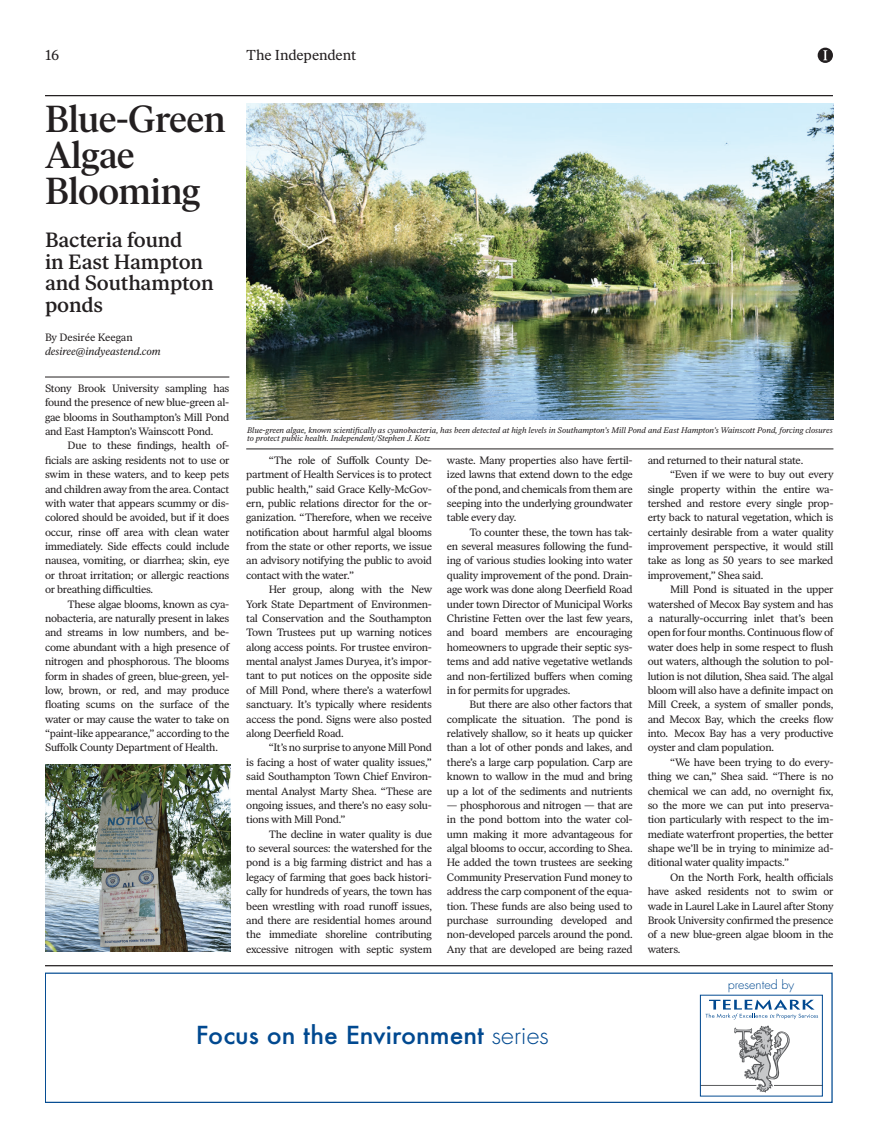
<style>
.page{position:relative;width:878px;height:1148px;background:#fff}
.page>*{position:absolute;margin:0;border:0;box-sizing:border-box;transform-origin:0 0}
.t1{font:500 37.5px/35.9px "Ivar Headline";letter-spacing:-.015em;color:#231f20}
.t2{font:500 24.12px "Futura";color:#014990;scale:1.04 1}
.t3{font:500 20.62px/21.5px "Ivar Text";letter-spacing:-.005em;color:#231f20}
.t4{font:14.38px "Ivar Text";letter-spacing:-.01em;color:#231f20}
.t5{font:300 12.12px "Futura";color:#014990;scale:1.04 1}
.t6{font:10.62px/14.4px "Ivar Text";letter-spacing:-.025em;color:#231f20;text-align:justify}
.t7{font:italic 10.62px "Ivar Text";color:#231f20}
.t8{font:10.62px "Ivar Text";color:#231f20}
.t9{font:italic 8.12px/8.1px "Ivar Text";letter-spacing:-.005em;color:#231f20}
.s1{font-weight:300}
</style>
<div class="page">
<hr style="left:45px;top:95px;width:787px;height:1px;background:#231f20">
<svg style="left:817px;top:48px;width:15px;height:15px"></svg>
<div style="left:45px;top:972px;width:787px;height:130px;border:1px solid #014990"></div>
<svg style="left:702px;top:999px;width:118px;height:94px"></svg>
<hr style="left:45px;top:965px;width:787px;height:1px;background:#231f20">
<img style="left:45px;top:765px;width:185px;height:186px">
<img style="left:246px;top:103px;width:587px;height:317px">
<hr style="left:45px;top:377px;width:184px;height:1px;background:#231f20">
<hr style="left:246px;top:448px;width:587px;height:1px;background:#231f20">
<h3 class="t4" style="left:45px;top:47px;width:16px">16</h3>
<h3 class="t4" style="left:246px;top:47px;width:111px">The Independent</h3>
<h1 class="t1" style="left:45px;top:102px;width:182px">Blue-Green<br>Algae<br>Blooming</h1>
<h3 class="t3" style="left:45px;top:229px;width:170px">Bacteria found<br>in East Hampton and Southampton ponds</h3>
<p class="t8" style="left:45px;top:331px;width:89px">By Desirée Keegan</p>
<p class="t7" style="left:45px;top:345px;width:117px">desiree@indyeastend.com</p>
<p class="t6" style="left:45px;top:381px;width:186px">Stony Brook University sampling has found the presence of new blue-green al&shy;gae blooms in Southampton’s Mill Pond and East Hampton’s Wainscott Pond.</p>
<p class="t6" style="left:45px;top:438px;width:186px;text-indent:22px">Due to these findings, health of&shy;ficials are asking residents not to use or swim in these waters, and to keep pets and children away from the area. Contact with water that appears scummy or dis&shy;colored should be avoided, but if it does occur, rinse off area with clean water immediately. Side effects could include nausea, vomiting, or diarrhea; skin, eye or throat irritation; or allergic reactions or breathing difficulties.</p>
<p class="t6" style="left:45px;top:596px;width:186px;text-indent:22px">These algae blooms, known as cya&shy;nobacteria, are naturally present in lakes and streams in low numbers, and be&shy;come abundant with a high presence of nitrogen and phosphorous. The blooms form in shades of green, blue-green, yel&shy;low, brown, or red, and may produce floating scums on the surface of the water or may cause the water to take on “paint-like appearance,” according to the Suffolk County Department of Health.</p>
<p class="t9" style="left:247px;top:426px;width:587px">Blue-green algae, known scientifically as cyanobacteria, has been detected at high levels in Southampton’s Mill Pond and East Hampton’s Wainscott Pond, forcing closures to protect public health. Independent/Stephen J. Kotz</p>
<p class="t6" style="left:246px;top:453px;width:187px;text-indent:23px">“The role of Suffolk County De&shy;partment of Health Services is to protect public health,” said Grace Kelly-McGov&shy;ern, public relations director for the or&shy;ganization. “Therefore, when we receive notification about harmful algal blooms from the state or other reports, we issue an advisory notifying the public to avoid contact with the water.”</p>
<p class="t6" style="left:246px;top:582px;width:187px;text-indent:23px">Her group, along with the New York State Department of Environmen&shy;tal Conservation and the Southampton Town Trustees put up warning notices along access points. For trustee environ&shy;mental analyst James Duryea, it’s impor&shy;tant to put notices on the opposite side of Mill Pond, where there’s a waterfowl sanctuary. It’s typically where residents access the pond. Signs were also posted along Deerfield Road.</p>
<p class="t6" style="left:246px;top:740px;width:187px;text-indent:23px">“It’s no surprise to anyone Mill Pond is facing a host of water quality issues,” said Southampton Town Chief Environ&shy;mental Analyst Marty Shea. “These are ongoing issues, and there’s no easy solu&shy;tions with Mill Pond.”</p>
<p class="t6" style="left:246px;top:826px;width:187px;text-indent:23px">The decline in water quality is due to several sources: the watershed for the pond is a big farming district and has a legacy of farming that goes back histori&shy;cally for hundreds of years, the town has been wrestling with road runoff issues, and there are residential homes around the immediate shoreline contributing excessive nitrogen with septic system</p>
<p class="t6" style="left:447px;top:453px;width:187px">waste. Many properties also have fertil&shy;ized lawns that extend down to the edge of the pond, and chemicals from them are seeping into the underlying groundwater table every day.</p>
<p class="t6" style="left:447px;top:525px;width:187px;text-indent:23px">To counter these, the town has tak&shy;en several measures following the fund&shy;ing of various studies looking into water quality improvement of the pond. Drain&shy;age work was done along Deerfield Road under town Director of Municipal Works Christine Fetten over the last few years, and board members are encouraging homeowners to upgrade their septic sys&shy;tems and add native vegetative wetlands and non-fertilized buffers when coming in for permits for upgrades.</p>
<p class="t6" style="left:447px;top:697px;width:187px;text-indent:23px">But there are also other factors that complicate the situation. The pond is relatively shallow, so it heats up quicker than a lot of other ponds and lakes, and there’s a large carp population. Carp are known to wallow in the mud and bring up a lot of the sediments and nutrients</p>
<p class="t6" style="left:447px;top:798px;width:187px">— phosphorous and nitrogen — that are in the pond bottom into the water col&shy;umn making it more advantageous for algal blooms to occur, according to Shea.<br>He added the town trustees are seeking Community Preservation Fund money to address the carp component of the equa&shy;tion. These funds are also being used to purchase surrounding developed and non-developed parcels around the pond.<br>Any that are developed are being razed</p>
<p class="t6" style="left:647px;top:453px;width:157px">and returned to their natural state.</p>
<p class="t6" style="left:670px;top:467px;width:165px">“Even if we were to buy out every</p>
<p class="t6" style="left:647px;top:481px;width:187px">single property within the entire wa-</p>
<p class="t6" style="left:647px;top:496px;width:187px">tershed and restore every single prop-</p>
<p class="t6" style="left:647px;top:510px;width:187px">erty back to natural vegetation, which is</p>
<p class="t6" style="left:647px;top:525px;width:187px">certainly desirable from a water quality</p>
<p class="t6" style="left:647px;top:539px;width:187px">improvement perspective, it would still</p>
<p class="t6" style="left:647px;top:553px;width:187px">take as long as 50 years to see marked</p>
<p class="t6" style="left:647px;top:568px;width:117px">improvement,” Shea said.</p>
<p class="t6" style="left:670px;top:582px;width:165px">Mill Pond is situated in the upper</p>
<p class="t6" style="left:647px;top:596px;width:187px">watershed of Mecox Bay system and has</p>
<p class="t6" style="left:647px;top:611px;width:187px">a naturally-occurring inlet that’s been</p>
<p class="t6" style="left:647px;top:625px;width:187px">open for four months. Continuous flow of</p>
<p class="t6" style="left:647px;top:640px;width:187px">water does help in some respect to flush</p>
<p class="t6" style="left:647px;top:654px;width:187px">out waters, although the solution to pol-</p>
<p class="t6" style="left:647px;top:668px;width:187px">lution is not dilution, Shea said. The algal</p>
<p class="t6" style="left:647px;top:683px;width:187px">bloom will also have a definite impact on</p>
<p class="t6" style="left:647px;top:697px;width:187px">Mill Creek, a system of smaller ponds,</p>
<p class="t6" style="left:647px;top:711px;width:187px">and Mecox Bay, which the creeks flow</p>
<p class="t6" style="left:647px;top:726px;width:187px">into. Mecox Bay has a very productive</p>
<p class="t6" style="left:647px;top:740px;width:128px">oyster and clam population.</p>
<p class="t6" style="left:670px;top:755px;width:165px">“We have been trying to do every-</p>
<p class="t6" style="left:647px;top:769px;width:187px">thing we can,” Shea said. “There is no</p>
<p class="t6" style="left:647px;top:783px;width:187px">chemical we can add, no overnight fix,</p>
<p class="t6" style="left:647px;top:798px;width:187px">so the more we can put into preserva-</p>
<p class="t6" style="left:647px;top:812px;width:187px">tion particularly with respect to the im-</p>
<p class="t6" style="left:647px;top:826px;width:187px">mediate waterfront properties, the better</p>
<p class="t6" style="left:647px;top:841px;width:187px">shape we’ll be in trying to minimize ad-</p>
<p class="t6" style="left:647px;top:855px;width:143px">ditional water quality impacts.”</p>
<p class="t6" style="left:670px;top:870px;width:165px">On the North Fork, health officials</p>
<p class="t6" style="left:647px;top:884px;width:187px">have asked residents not to swim or</p>
<p class="t6" style="left:647px;top:898px;width:187px">wade in Laurel Lake in Laurel after Stony</p>
<p class="t6" style="left:647px;top:913px;width:187px">Brook University confirmed the presence</p>
<p class="t6" style="left:647px;top:927px;width:187px">of a new blue-green algae bloom in the</p>
<p class="t6" style="left:647px;top:941px;width:34px">waters.</p>
<p class="t5" style="left:727px;top:977px;width:66px">presented by</p>
<h2 class="t2" style="left:196px;top:1019px;width:341px">Focus on the Environment <span class="s1">series</span></h2>
</div>
